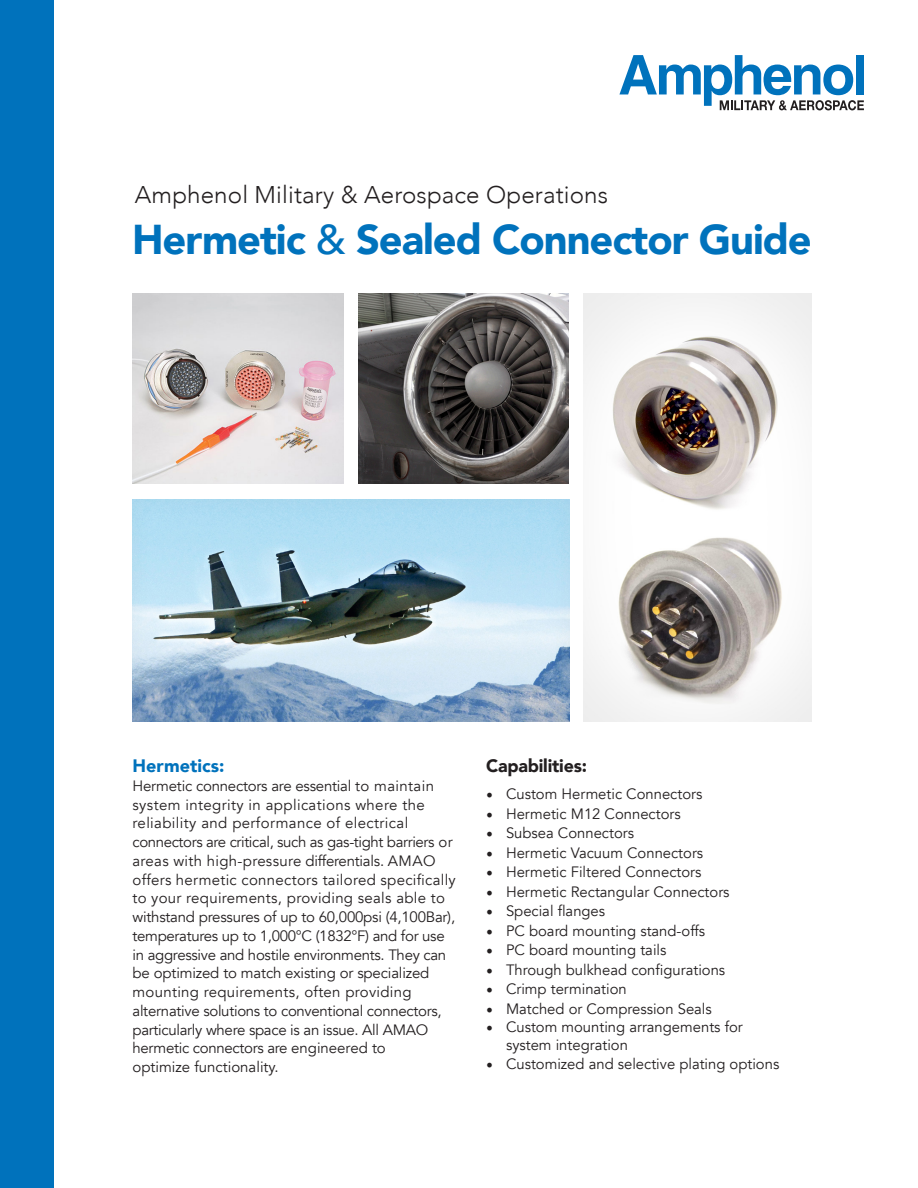
<style>
.page{position:relative;width:918px;height:1188px;background:#fff}
.page>*{position:absolute;margin:0;border:0;box-sizing:border-box;transform-origin:0 0}
.t1{font:900 41.7px "Avenir";letter-spacing:-.025em;color:#0072bc}
.t2{font:300 24.15px "Avenir";letter-spacing:.005em;color:#231f20}
.t3{font:900 18px "Avenir";letter-spacing:-.01em;color:#231f20}
.t4{font:900 18px "Avenir";color:#0072bc}
.t5{font:15px/18.8px "Avenir";color:#231f20}
.s1{font-weight:500}
.s2{font-family:"Minion Pro";font-size:18px}
</style>
<div class="page">
<div style="left:133px;top:499px;width:438px;height:225px;background:#231f20;opacity:.04"></div>
<svg style="left:619px;top:55px;width:245px;height:55px"></svg>
<div style="left:0;top:0;width:54px;height:1188px;background:#0072bc"></div>
<img style="left:584px;top:293px;width:228px;height:429px">
<img style="left:133px;top:293px;width:210px;height:191px">
<img style="left:358px;top:293px;width:210px;height:191px">
<p class="t2" style="left:135px;top:181px;width:475px">Amphenol Military &amp; Aerospace Operations</p>
<p class="t1" style="left:132px;top:204px;width:681px">Hermetic <span class="s1">&amp;</span> Sealed Connector Guide</p>
<p class="t4" style="left:133px;top:751px;width:93px">Hermetics:</p>
<p class="t5" style="left:133px;top:777px;width:325px">Hermetic connectors are essential to maintain system integrity in applications where the reliability and performance of electrical connectors are critical, such as gas-tight barriers or areas with high-pressure differentials. AMAO offers hermetic connectors tailored specifically to your requirements, providing seals able to withstand pressures of up to 60,000psi (4,100Bar), temperatures up to 1,000°C (1832°F) and for use in aggressive and hostile environments. They can be optimized to match existing or specialized mounting requirements, often providing alternative solutions to conventional connectors, particularly where space is an issue. All AMAO hermetic connectors are engineered to<br>optimize functionality.</p>
<p class="t3" style="left:486px;top:751px;width:103px">Capabilities:</p>
<p class="t5" style="left:486px;top:785px;width:218px"><span class="s2">•</span> Custom Hermetic Connectors</p>
<p class="t5" style="left:486px;top:804px;width:196px"><span class="s2">•</span> Hermetic M12 Connectors</p>
<p class="t5" style="left:486px;top:824px;width:150px"><span class="s2">•</span> Subsea Connectors</p>
<p class="t5" style="left:486px;top:843px;width:219px"><span class="s2">•</span> Hermetic Vacuum Connectors</p>
<p class="t5" style="left:486px;top:863px;width:217px"><span class="s2">•</span> Hermetic Filtered Connectors</p>
<p class="t5" style="left:486px;top:882px;width:245px"><span class="s2">•</span> Hermetic Rectangular Connectors</p>
<p class="t5" style="left:486px;top:902px;width:121px"><span class="s2">•</span> Special flanges</p>
<p class="t5" style="left:486px;top:921px;width:221px"><span class="s2">•</span> PC board mounting stand-offs</p>
<p class="t5" style="left:486px;top:941px;width:182px"><span class="s2">•</span> PC board mounting tails</p>
<p class="t5" style="left:486px;top:960px;width:241px"><span class="s2">•</span> Through bulkhead configurations</p>
<p class="t5" style="left:486px;top:980px;width:142px"><span class="s2">•</span> Crimp termination</p>
<p class="t5" style="left:486px;top:999px;width:227px"><span class="s2">•</span> Matched or Compression Seals</p>
<p class="t5" style="left:506px;top:1018px;width:238px;line-height:18px;text-indent:-20px"><span class="s2">•</span> Custom mounting arrangements for system integration</p>
<p class="t5" style="left:486px;top:1055px;width:295px"><span class="s2">•</span> Customized and selective plating options</p>
</div>
